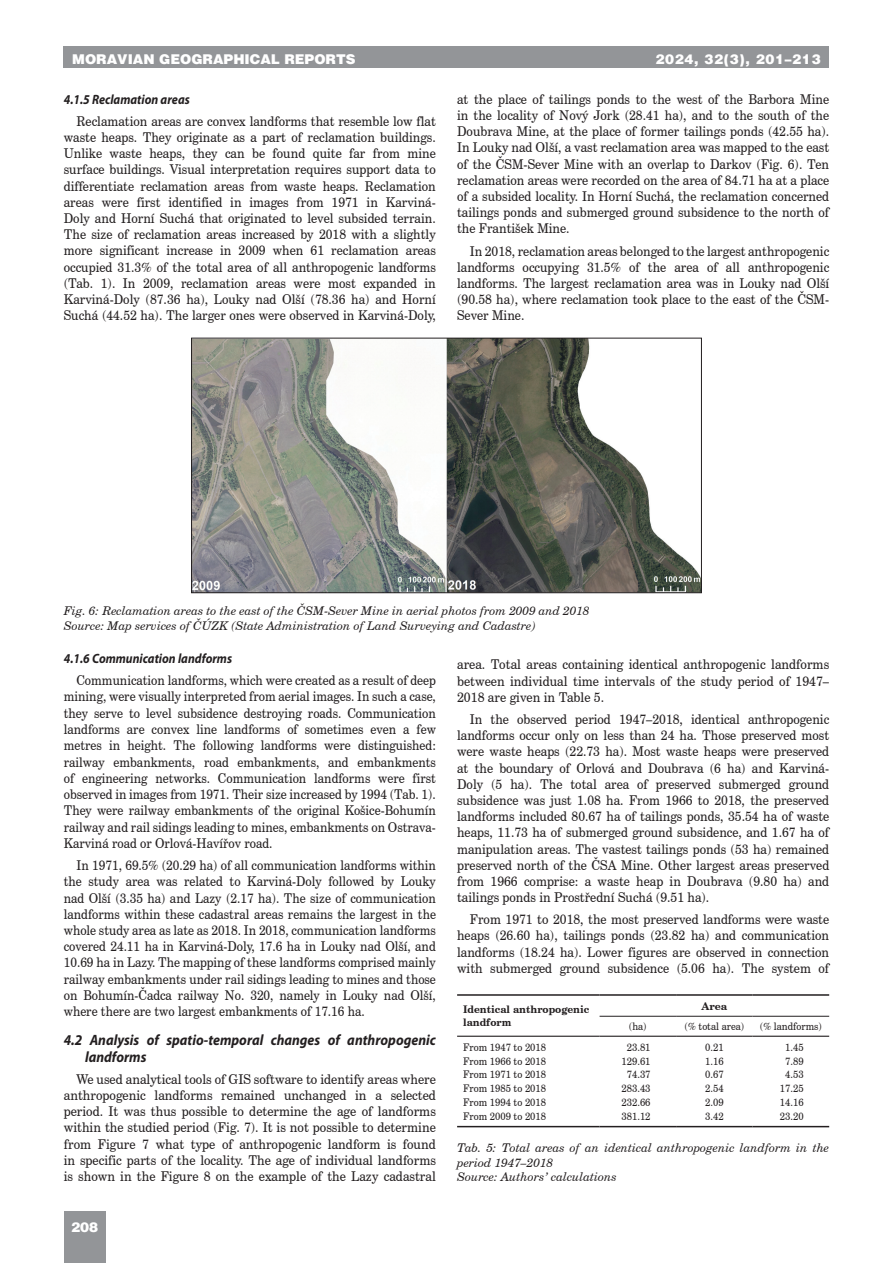
<style>
.page{position:relative;width:893px;height:1263px;background:#fff}
.page>*{position:absolute;margin:0;border:0;box-sizing:border-box;transform-origin:0 0}
.t1{font:italic 700 15px/16.5px "Myriad Pro";color:#231f20;scale:.92 1}
.t2{font:13.5px/16.2px "Century Schoolbook CE";color:#231f20;text-align:justify;scale:.92 1}
.t3{font:13.5px/16.4px "Century Schoolbook CE";color:#231f20;text-align:justify;scale:.9 1}
.t4{font:13.5px/16.2px "Century Schoolbook CE";color:#231f20;text-align:justify;scale:.93 1}
.t5{font:italic 700 13.5px "Myriad Pro";color:#231f20;scale:.9 1}
.t6{font:900 13.5px "Switzerland";color:#fff}
.t7{font:900 13.5px "Switzerland";letter-spacing:.05em;color:#fff}
.t8{font:italic 12px/14.4px "Century Schoolbook CE";color:#231f20}
.t9{font:10.5px "Century Schoolbook CE";color:#231f20;scale:.92 1}
.t10{font:700 10.5px/12.6px "Century Schoolbook CE";color:#231f20;scale:.96 1}
.t11{font:700 10.5px "Century Schoolbook CE";color:#231f20}
</style>
<div class="page">
<div style="left:64px;top:47px;width:765px;height:21px;background:#939598"></div>
<div style="left:64px;top:1212px;width:42px;height:51px;background:#939598"></div>
<img style="left:193px;top:340px;width:507px;height:251px">
<div style="left:191px;top:338px;width:511px;height:255px;border:1px solid #231f20"></div>
<hr style="left:457px;top:994px;width:143px;height:2px;background:#231f20">
<hr style="left:600px;top:994px;width:76px;height:2px;background:#231f20">
<hr style="left:676px;top:994px;width:77px;height:2px;background:#231f20">
<hr style="left:753px;top:994px;width:76px;height:2px;background:#231f20">
<hr style="left:457px;top:1126px;width:143px;height:1px;background:#231f20">
<hr style="left:600px;top:1126px;width:76px;height:1px;background:#231f20">
<hr style="left:676px;top:1126px;width:77px;height:1px;background:#231f20">
<hr style="left:753px;top:1126px;width:76px;height:1px;background:#231f20">
<hr style="left:600px;top:1016px;width:76px;height:1px;background:#231f20">
<hr style="left:676px;top:1016px;width:77px;height:1px;background:#231f20">
<hr style="left:753px;top:1016px;width:76px;height:1px;background:#231f20">
<hr style="left:457px;top:1036px;width:143px;height:1px;background:#231f20">
<hr style="left:600px;top:1036px;width:76px;height:1px;background:#231f20">
<hr style="left:676px;top:1036px;width:77px;height:1px;background:#231f20">
<hr style="left:753px;top:1036px;width:76px;height:1px;background:#231f20">
<p class="t6" style="left:72px;top:51px;width:285px">MORAVIAN GEOGRAPHICAL REPORTS</p>
<p class="t7" style="left:655px;top:51px;width:167px">2024, 32(3), 201–213</p>
<p class="t5" style="left:64px;top:90px;width:141px">4.1.5 Reclamation areas</p>
<p class="t2" style="left:64px;top:113px;width:406px;text-indent:13px">Reclamation areas are convex landforms that resemble low flat waste heaps. They originate as a part of reclamation buildings.<br>Unlike waste heaps, they can be found quite far from mine surface buildings. Visual interpretation requires support data to differentiate reclamation areas from waste heaps. Reclamation areas were first identified in images from 1971 in Karviná-Doly and Horní Suchá that originated to level subsided terrain.<br>The size of reclamation areas increased by 2018 with a slightly more significant increase in 2009 when 61 reclamation areas occupied 31.3% of the total area of all anthropogenic landforms (Tab. 1). In 2009, reclamation areas were most expanded in Karviná-Doly (87.36 ha), Louky nad Olší (78.36 ha) and Horní Suchá (44.52 ha). The larger ones were observed in Karviná-Doly,</p>
<p class="t2" style="left:457px;top:91px;width:406px">at the place of tailings ponds to the west of the Barbora Mine in the locality of Nový Jork (28.41 ha), and to the south of the Doubrava Mine, at the place of former tailings ponds (42.55 ha).<br>In Louky nad Olší, a vast reclamation area was mapped to the east of the ČSM-Sever Mine with an overlap to Darkov (Fig. 6). Ten reclamation areas were recorded on the area of 84.71 ha at a place of a subsided locality. In Horní Suchá, the reclamation concerned tailings ponds and submerged ground subsidence to the north of the František Mine.</p>
<p class="t2" style="left:457px;top:242px;width:406px;text-indent:13px">In 2018, reclamation areas belonged to the largest anthropogenic landforms occupying 31.5% of the area of all anthropogenic landforms. The largest reclamation area was in Louky nad Olší (90.58 ha), where reclamation took place to the east of the ČSM-Sever Mine.</p>
<p class="t8" style="left:64px;top:603px;width:527px">Fig. 6: Reclamation areas to the east of the ČSM-Sever Mine in aerial photos from 2009 and 2018<br>Source: Map services of ČÚZK (State Administration of Land Surveying and Cadastre)</p>
<p class="t5" style="left:64px;top:649px;width:189px">4.1.6 Communication landforms</p>
<p class="t3" style="left:64px;top:672px;width:415px;text-indent:13px">Communication landforms, which were created as a result of deep mining, were visually interpreted from aerial images. In such a case, they serve to level subsidence destroying roads. Communication landforms are convex line landforms of sometimes even a few metres in height. The following landforms were distinguished: railway embankments, road embankments, and embankments of engineering networks. Communication landforms were first observed in images from 1971. Their size increased by 1994 (Tab. 1).<br>They were railway embankments of the original Košice-Bohumín railway and rail sidings leading to mines, embankments on Ostrava-Karviná road or Orlová-Havířov road.</p>
<p class="t3" style="left:64px;top:857px;width:415px;text-indent:13px">In 1971, 69.5% (20.29 ha) of all communication landforms within the study area was related to Karviná-Doly followed by Louky nad Olší (3.35 ha) and Lazy (2.17 ha). The size of communication landforms within these cadastral areas remains the largest in the whole study area as late as 2018. In 2018, communication landforms covered 24.11 ha in Karviná-Doly, 17.6 ha in Louky nad Olší, and 10.69 ha in Lazy. The mapping of these landforms comprised mainly railway embankments under rail sidings leading to mines and those on Bohumín-Čadca railway No. 320, namely in Louky nad Olší, where there are two largest embankments of 17.16 ha.</p>
<p class="t1" style="left:85px;top:1031px;width:383px;text-indent:-21px">4.2 Analysis of spatio-temporal changes of anthropogenic landforms</p>
<p class="t4" style="left:64px;top:1071px;width:402px;text-indent:13px">We used analytical tools of GIS software to identify areas where anthropogenic landforms remained unchanged in a selected period. It was thus possible to determine the age of landforms within the studied period (Fig. 7). It is not possible to determine from Figure 7 what type of anthropogenic landform is found in specific parts of the locality. The age of individual landforms is shown in the Figure 8 on the example of the Lazy cadastral</p>
<p class="t6" style="left:71px;top:1219px;width:29px">208</p>
<p class="t4" style="left:457px;top:656px;width:402px">area. Total areas containing identical anthropogenic landforms between individual time intervals of the study period of 1947– 2018 are given in Table 5.</p>
<p class="t2" style="left:457px;top:711px;width:406px;text-indent:13px">In the observed period 1947–2018, identical anthropogenic landforms occur only on less than 24 ha. Those preserved most were waste heaps (22.73 ha). Most waste heaps were preserved at the boundary of Orlová and Doubrava (6 ha) and Karviná-Doly (5 ha). The total area of preserved submerged ground subsidence was just 1.08 ha. From 1966 to 2018, the preserved landforms included 80.67 ha of tailings ponds, 35.54 ha of waste heaps, 11.73 ha of submerged ground subsidence, and 1.67 ha of manipulation areas. The vastest tailings ponds (53 ha) remained preserved north of the ČSA Mine. Other largest areas preserved from 1966 comprise: a waste heap in Doubrava (9.80 ha) and tailings ponds in Prostřední Suchá (9.51 ha).</p>
<p class="t2" style="left:457px;top:911px;width:406px;text-indent:13px">From 1971 to 2018, the most preserved landforms were waste heaps (26.60 ha), tailings ponds (23.82 ha) and communication landforms (18.24 ha). Lower figures are observed in connection with submerged ground subsidence (5.06 ha). The system of</p>
<p class="t10" style="left:463px;top:1003px;width:133px">Identical anthropogenic landform</p>
<p class="t11" style="left:701px;top:999px;width:27px">Area</p>
<p class="t9" style="left:629px;top:1020px;width:21px">(ha)</p>
<p class="t9" style="left:684px;top:1020px;width:66px">(% total area)</p>
<p class="t9" style="left:760px;top:1020px;width:69px">(% landforms)</p>
<p class="t9" style="left:463px;top:1040px;width:92px">From 1947 to 2018</p>
<p class="t9" style="left:627px;top:1040px;width:27px">23.81</p>
<p class="t9" style="left:705px;top:1040px;width:22px">0.21</p>
<p class="t9" style="left:785px;top:1040px;width:22px">1.45</p>
<p class="t9" style="left:463px;top:1054px;width:92px">From 1966 to 2018</p>
<p class="t9" style="left:622px;top:1054px;width:33px">129.61</p>
<p class="t9" style="left:705px;top:1054px;width:22px">1.16</p>
<p class="t9" style="left:785px;top:1054px;width:22px">7.89</p>
<p class="t9" style="left:463px;top:1068px;width:92px">From 1971 to 2018</p>
<p class="t9" style="left:627px;top:1068px;width:27px">74.37</p>
<p class="t9" style="left:705px;top:1068px;width:22px">0.67</p>
<p class="t9" style="left:785px;top:1068px;width:22px">4.53</p>
<p class="t9" style="left:463px;top:1082px;width:92px">From 1985 to 2018</p>
<p class="t9" style="left:622px;top:1082px;width:33px">283.43</p>
<p class="t9" style="left:705px;top:1082px;width:22px">2.54</p>
<p class="t9" style="left:780px;top:1082px;width:27px">17.25</p>
<p class="t9" style="left:463px;top:1096px;width:92px">From 1994 to 2018</p>
<p class="t9" style="left:622px;top:1096px;width:33px">232.66</p>
<p class="t9" style="left:705px;top:1096px;width:22px">2.09</p>
<p class="t9" style="left:780px;top:1096px;width:27px">14.16</p>
<p class="t9" style="left:463px;top:1110px;width:92px">From 2009 to 2018</p>
<p class="t9" style="left:622px;top:1110px;width:33px">381.12</p>
<p class="t9" style="left:705px;top:1110px;width:22px">3.42</p>
<p class="t9" style="left:780px;top:1110px;width:27px">23.20</p>
<p class="t8" style="left:457px;top:1140px;width:374px">Tab. 5: Total areas of an identical anthropogenic landform in the period 1947–2018<br>Source: Authors’ calculations</p>
</div>
